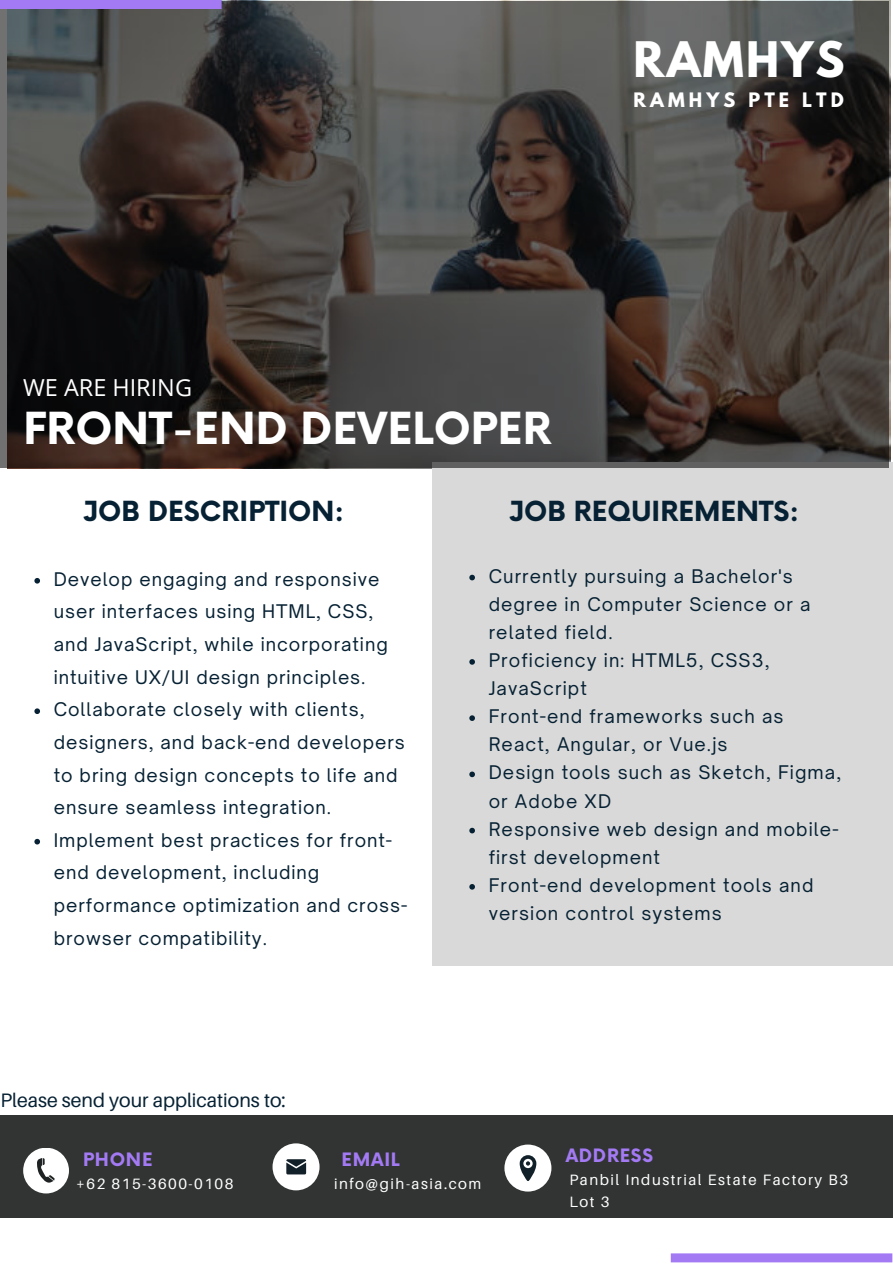
<style>
.page{position:relative;width:893px;height:1264px;background:#fff}
.page>*{position:absolute;margin:0;border:0;box-sizing:border-box;transform-origin:0 0}
.t1{font:700 43.35px "League Spartan";letter-spacing:.05em;color:#fff}
.t2{font:700 43.05px "Now";color:#fff}
.t3{font:700 27px "Now";color:#062133}
.t4{font:23.4px "Open Sans";color:#fff}
.t5{font:19.5px "Aileron";color:#062133}
.t6{font:18px/32.5px "Open Sauce One";letter-spacing:.055em;color:#062133}
.t7{font:700 18px "Now";letter-spacing:.04em;color:#a37af4}
.t8{font:700 17.7px "League Spartan";letter-spacing:.23em;color:#fff}
.t9{font:15px/22.5px "Aileron";letter-spacing:.1em;color:#fff}
</style>
<div class="page">
<div style="left:433px;top:462px;width:459px;height:503px;background:#d9d9d9"></div>
<div style="left:0;top:1115px;width:892px;height:102px;background:#323434"></div>
<div style="left:670px;top:1253px;width:222px;height:9px;background:#a37af4"></div>
<svg style="left:0;top:2px;width:889px;height:466px;background:#423d3b"></svg>
<div style="left:0;top:0;width:221px;height:9px;background:#a37af4"></div>
<div style="left:23px;top:1147px;width:46px;height:46px;background:#fff;border-radius:50%"></div>
<svg style="left:37px;top:1158px;width:18px;height:25px"></svg>
<div style="left:272px;top:1143px;width:47px;height:47px;background:#fff;border-radius:50%"></div>
<svg style="left:286px;top:1159px;width:20px;height:15px"></svg>
<div style="left:504px;top:1144px;width:47px;height:47px;background:#fff;border-radius:50%"></div>
<svg style="left:519px;top:1155px;width:17px;height:25px"></svg>
<svg style="left:34px;top:578px;width:6px;height:5px"></svg>
<svg style="left:34px;top:708px;width:6px;height:6px"></svg>
<svg style="left:34px;top:838px;width:6px;height:6px"></svg>
<svg style="left:469px;top:574px;width:6px;height:6px"></svg>
<svg style="left:469px;top:659px;width:6px;height:5px"></svg>
<svg style="left:469px;top:715px;width:6px;height:6px"></svg>
<svg style="left:469px;top:771px;width:6px;height:6px"></svg>
<svg style="left:469px;top:827px;width:6px;height:6px"></svg>
<svg style="left:469px;top:884px;width:6px;height:5px"></svg>
<p class="t1" style="left:633px;top:38px;width:213px">RAMHYS</p>
<p class="t8" style="left:633px;top:91px;width:212px">RAMHYS PTE LTD</p>
<p class="t4" style="left:23px;top:371px;width:170px">WE ARE HIRING</p>
<p class="t2" style="left:23px;top:405px;width:530px">FRONT-END DEVELOPER</p>
<p class="t3" style="left:83px;top:497px;width:263px">JOB DESCRIPTION:</p>
<p class="t6" style="left:54px;top:562px;width:335px">Develop engaging and responsive user interfaces using HTML, CSS, and JavaScript, while incorporating intuitive UX/UI design principles.</p>
<p class="t6" style="left:54px;top:693px;width:352px">Collaborate closely with clients, designers, and back-end developers to bring design concepts to life and ensure seamless integration.</p>
<p class="t6" style="left:54px;top:823px;width:355px">Implement best practices for front&shy;end development, including performance optimization and cross&shy;browser compatibility.</p>
<p class="t5" style="left:1px;top:1088px;width:287px">Please send your applications to:</p>
<p class="t3" style="left:508px;top:497px;width:292px">JOB REQUIREMENTS:</p>
<p class="t6" style="left:488px;top:561px;width:323px;line-height:28px">Currently pursuing a Bachelor's degree in Computer Science or a related field.</p>
<p class="t6" style="left:488px;top:646px;width:282px;line-height:28px">Proficiency in: HTML5, CSS3,<br>JavaScript</p>
<p class="t6" style="left:488px;top:702px;width:296px;line-height:28px">Front-end frameworks such as<br>React, Angular, or Vue.js</p>
<p class="t6" style="left:488px;top:758px;width:354px;line-height:28px">Design tools such as Sketch, Figma, or Adobe XD</p>
<p class="t6" style="left:488px;top:814px;width:351px;line-height:28px">Responsive web design and mobile&shy;first development</p>
<p class="t6" style="left:488px;top:871px;width:326px;line-height:28px">Front-end development tools and version control systems</p>
<p class="t7" style="left:83px;top:1149px;width:71px">PHONE</p>
<p class="t9" style="left:76px;top:1172px;width:159px">+62 815-3600-0108</p>
<p class="t7" style="left:341px;top:1149px;width:60px">EMAIL</p>
<p class="t7" style="left:565px;top:1146px;width:89px">ADDRESS</p>
<p class="t9" style="left:334px;top:1172px;width:149px">info@gih-asia.com</p>
<p class="t9" style="left:569px;top:1167px;width:280px">Panbil Industrial Estate Factory B3<br>Lot 3</p>
</div>
